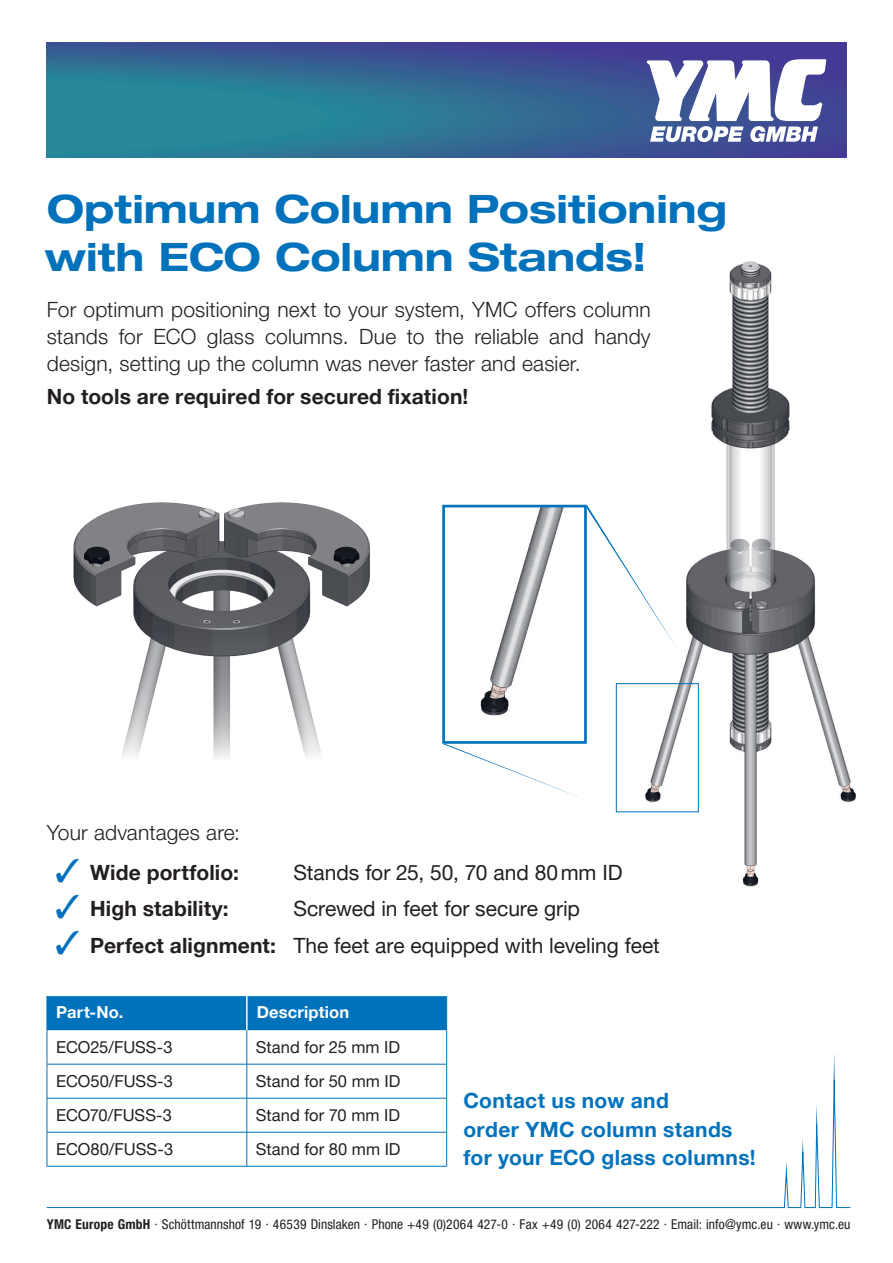
<style>
.page{position:relative;width:893px;height:1263px;background:#fff}
.page>*{position:absolute;margin:0;border:0;box-sizing:border-box;transform-origin:0 0}
.t1{font:700 expanded 39px/48px "Helvetica Neue LT Pro";letter-spacing:-.005em;color:#0072bc}
.t2{font:300 21px/27px "Helvetica Neue LT Pro";letter-spacing:.01em;color:#231f20;text-align:justify}
.t3{font:21px "Helvetica Neue LT Pro";letter-spacing:-.005em;color:#231f20}
.t4{font:700 21px "Helvetica Neue LT Pro";letter-spacing:.005em;color:#231f20}
.t5{font:700 21px/28.5px "Helvetica Neue LT Pro";letter-spacing:.015em;color:#0072bc}
.t6{font:16.5px "Helvetica Neue LT Pro";color:#231f20}
.t7{font:700 16.5px "Helvetica Neue LT Pro";letter-spacing:.01em;color:#fff}
.t8{font:condensed 13.5px "Helvetica Neue LT Pro";letter-spacing:.005em;color:#231f20}
.s1{color:#0072bc}
.s2{font-weight:700}
</style>
<div class="page">
<img style="left:629px;top:261px;width:227px;height:626px">
<div style="left:616px;top:683px;width:82px;height:129px;border:1px solid #0072bc"></div>
<img style="left:480px;top:509px;width:83px;height:207px">
<div style="left:442px;top:505px;width:145px;height:239px;border:3px solid #0072bc"></div>
<svg style="left:587px;top:505px;width:90px;height:144px"></svg>
<svg style="left:443px;top:744px;width:138px;height:54px"></svg>
<img style="left:47px;top:43px;width:799px;height:114px">
<div style="left:48px;top:996px;width:398px;height:34px;background:#0072bc"></div>
<hr style="left:47px;top:1030px;width:1px;height:34px;background:#0072bc">
<hr style="left:247px;top:1030px;width:1px;height:34px;background:#0072bc">
<hr style="left:446px;top:1030px;width:1px;height:34px;background:#0072bc">
<hr style="left:47px;top:996px;width:1px;height:34px;background:#0072bc">
<hr style="left:446px;top:996px;width:1px;height:34px;background:#0072bc">
<hr style="left:246px;top:996px;width:2px;height:34px;background:#fff">
<svg style="left:647px;top:59px;width:179px;height:83px"></svg>
<img style="left:73px;top:502px;width:297px;height:256px">
<svg style="left:46px;top:1038px;width:805px;height:170px"></svg>
<h1 class="t1" style="left:45px;top:184px;width:683px">Optimum Column Positioning with ECO Column Stands!</h1>
<p class="t2" style="left:47px;top:295px;width:605px">For optimum positioning next to your system, YMC offers column stands for ECO glass columns. Due to the reliable and handy design, setting up the column was never faster and easier.</p>
<p class="t4" style="left:47px;top:383px;width:423px">No tools are required for secured fixation!</p>
<p class="t2" style="left:47px;top:818px;width:195px">Your advantages are:</p>
<p class="t4" style="left:55px;top:860px;width:185px"><span class="s1">✓</span> Wide portfolio:</p>
<p class="t3" style="left:293px;top:860px;width:331px">Stands for 25, 50, 70 and 80mm ID</p>
<p class="t4" style="left:55px;top:896px;width:175px"><span class="s1">✓</span> High stability:</p>
<p class="t3" style="left:293px;top:896px;width:288px">Screwed in feet for secure grip</p>
<p class="t3" style="left:55px;top:932px;width:606px"><span class="s1">✓</span> <span class="s2">Perfect alignment:</span> The feet are equipped with leveling feet</p>
<p class="t7" style="left:56px;top:1002px;width:68px">Part-No.</p>
<p class="t7" style="left:257px;top:1002px;width:94px">Description</p>
<p class="t6" style="left:56px;top:1037px;width:118px">ECO25/FUSS-3</p>
<p class="t6" style="left:256px;top:1037px;width:146px">Stand for 25 mm ID</p>
<p class="t6" style="left:56px;top:1071px;width:118px">ECO50/FUSS-3</p>
<p class="t6" style="left:256px;top:1071px;width:146px">Stand for 50 mm ID</p>
<p class="t6" style="left:56px;top:1105px;width:117px">ECO70/FUSS-3</p>
<p class="t6" style="left:256px;top:1105px;width:146px">Stand for 70 mm ID</p>
<p class="t6" style="left:56px;top:1139px;width:119px">ECO80/FUSS-3</p>
<p class="t6" style="left:256px;top:1139px;width:146px">Stand for 80 mm ID</p>
<p class="t5" style="left:463px;top:1086px;width:294px">Contact us now and<br>order YMC column stands for your ECO glass columns!</p>
<p class="t8" style="left:47px;top:1216px;width:805px"><span class="s2">YMC Europe GmbH</span> · Schöttmannshof 19 · 46539 Dinslaken · Phone +49 (0)2064 427-0 · Fax +49 (0) 2064 427-222 · Email: info@ymc.eu · www.ymc.eu</p>
</div>
